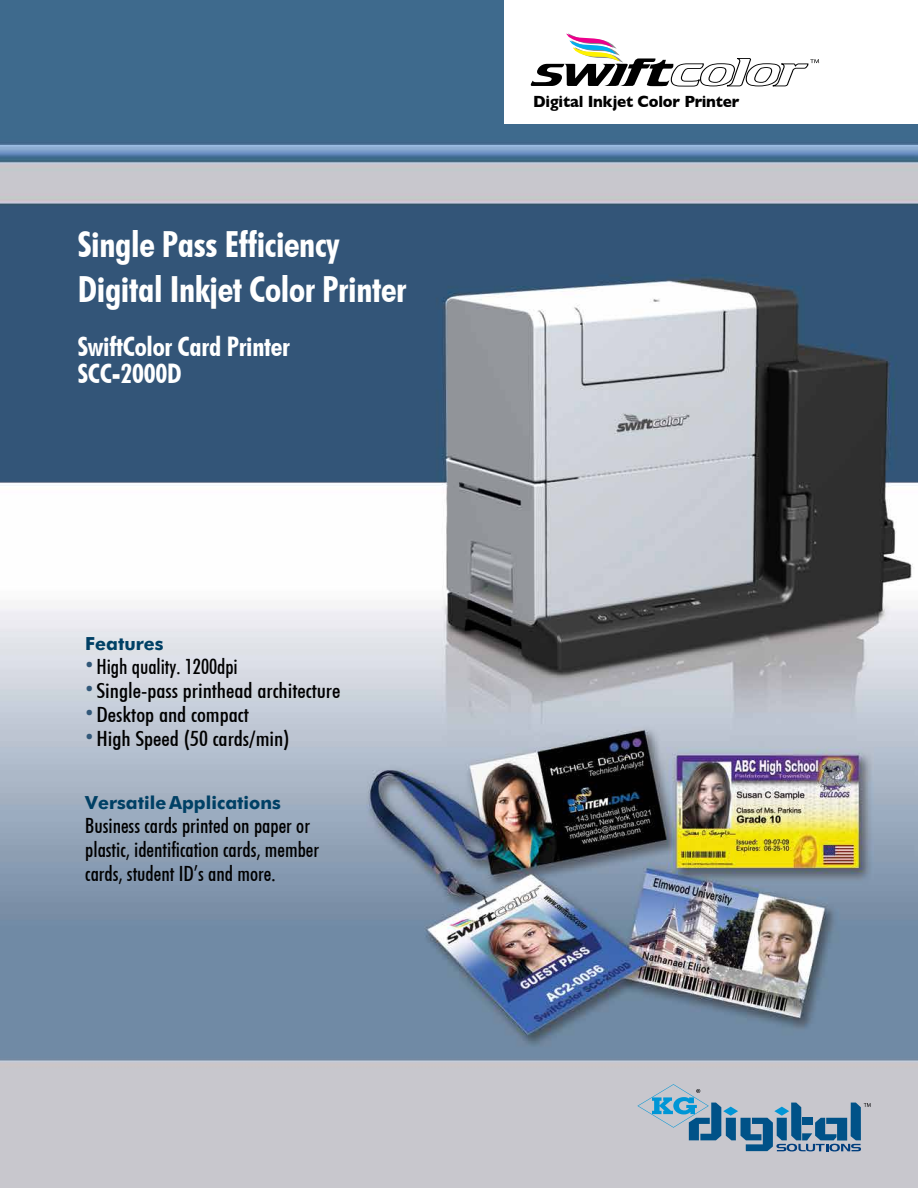
<style>
.page{position:relative;width:918px;height:1188px;background:#fff}
.page>*{position:absolute;margin:0;border:0;box-sizing:border-box;transform-origin:0 0}
.t1{font:700 36px/45px "Futuri Condensed SW";letter-spacing:-.01em;color:#fff}
.t2{font:700 27px/27px "Futuri Condensed SW";letter-spacing:-.01em;color:#fff}
.t3{font:21px/24px "Futuri Condensed SW";color:#000}
.t4{font:21px "Futuri Condensed SW";color:#000;scale:1.1 1}
.t5{font:700 18px "Futuri SW";color:#004065}
.t6{font:700 16.5px "Gill Sans";letter-spacing:-.01em;color:#000;scale:.93 1}
.s1{font-family:"Futuri SW";font-weight:700;font-size:27px;color:#325879}
</style>
<div class="page">
<img style="left:0;top:0;width:918px;height:1188px">
<div style="left:505px;top:0;width:413px;height:123px;background:#fff"></div>
<svg style="left:637px;top:1084px;width:234px;height:67px;background:#91a9bd"></svg>
<svg style="left:531px;top:33px;width:288px;height:54px"></svg>
<h1 class="t1" style="left:78px;top:220px;width:330px">Single Pass Efficiency<br>Digital Inkjet Color Printer</h1>
<p class="t2" style="left:78px;top:332px;width:214px">SwiftColor Card Printer<br>SCC-2000D</p>
<p class="t5" style="left:85px;top:632px;width:80px">Features</p>
<p class="t3" style="left:85px;top:654px;width:154px"><span class="s1">•</span> High quality. 1200dpi</p>
<p class="t4" style="left:85px;top:678px;width:234px"><span class="s1">•</span>Single-pass printhead architecture</p>
<p class="t4" style="left:85px;top:702px;width:150px"><span class="s1">•</span>Desktop and compact</p>
<p class="t4" style="left:85px;top:726px;width:187px"><span class="s1">•</span>High Speed (50 cards/min)</p>
<p class="t5" style="left:85px;top:791px;width:197px">Versatile Applications</p>
<p class="t3" style="left:85px;top:813px;width:235px">Business cards printed on paper or plastic, identification cards, member cards, student ID’s and more.</p>
<p class="t6" style="left:533px;top:89px;width:224px">Digital Inkjet Color Printer</p>
</div>
